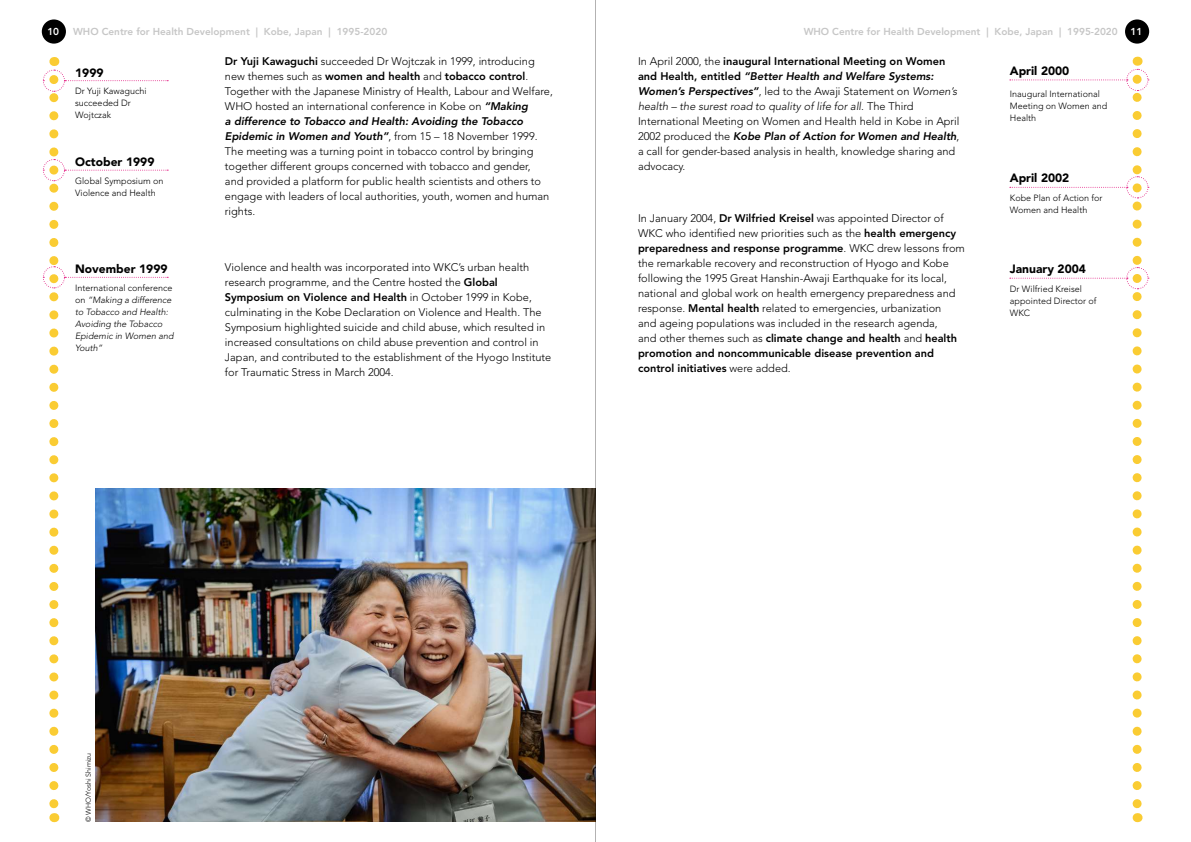
<style>
.page{position:relative;width:1191px;height:842px;background:#fff}
.page>*{position:absolute;margin:0;border:0;box-sizing:border-box;transform-origin:0 0}
.t1{font:900 12px "Avenir LT Std";color:#000}
.t2{font:300 11px/15px "Avenir LT Std";color:#000}
.t3{font:800 10px "Avenir LT Std";color:#c6c6c6}
.t4{font:800 10px "Avenir LT Std";color:#fff}
.t5{font:300 9px/12px "Avenir LT Std";color:#000}
.t6{font:italic 300 9px/12px "Avenir LT Std";color:#000}
.t7{font:300 7px "Avenir LT Std";color:#000}
.s1{font-style:normal}
.s2{font-weight:800}
.s3{font-weight:800;font-style:italic}
.s4{font-style:italic}
</style>
<div class="page">
<svg style="left:42px;top:57px;width:126px;height:765px"></svg>
<svg style="left:1009px;top:57px;width:140px;height:765px"></svg>
<img style="left:95px;top:488px;width:500px;height:333px">
<div style="left:1125px;top:19px;width:24px;height:25px;background:#000;border-radius:50%"></div>
<div style="left:42px;top:19px;width:24px;height:25px;background:#000;border-radius:50%"></div>
<hr style="left:595px;top:0;width:1px;height:842px;background:#b3b2b2">
<p class="t3" style="left:73px;top:26px;width:315px">WHO Centre for Health Development | Kobe, Japan | 1995-2020</p>
<p class="t3" style="left:803px;top:26px;width:315px">WHO Centre for Health Development | Kobe, Japan | 1995-2020</p>
<p class="t4" style="left:47px;top:26px;width:13px">10</p>
<p class="t4" style="left:1130px;top:26px;width:13px">11</p>
<p class="t1" style="left:75px;top:65px;width:30px">1999</p>
<p class="t5" style="left:75px;top:85px;width:73px">Dr Yuji Kawaguchi succeeded Dr<br>Wojtczak</p>
<p class="t1" style="left:75px;top:155px;width:81px">October 1999</p>
<p class="t5" style="left:75px;top:175px;width:90px">Global Symposium on<br>Violence and Health</p>
<p class="t1" style="left:75px;top:262px;width:94px">November 1999</p>
<p class="t6" style="left:75px;top:282px;width:100px"><span class="s1">International conference on</span> “Making a difference to Tobacco and Health:<br>Avoiding the Tobacco<br>Epidemic in Women and<br>Youth”</p>
<p class="t2" style="left:225px;top:54px;width:329px"><span class="s2">Dr Yuji Kawaguchi</span> succeeded Dr Wojtczak in 1999, introducing new themes such as <span class="s2">women and health</span> and <span class="s2">tobacco control</span>.<br>Together with the Japanese Ministry of Health, Labour and Welfare, WHO hosted an international conference in Kobe on <span class="s3">“Making<br>a difference to Tobacco and Health: Avoiding the Tobacco Epidemic in Women and Youth”</span>, from 15 – 18 November 1999.<br>The meeting was a turning point in tobacco control by bringing together different groups concerned with tobacco and gender,<br>and provided a platform for public health scientists and others to engage with leaders of local authorities, youth, women and human rights.</p>
<p class="t2" style="left:638px;top:54px;width:323px">In April 2000, the <span class="s2">inaugural International Meeting on Women and Health, entitled</span> <span class="s3">“Better Health and Welfare Systems:<br>Women’s Perspectives”</span>, led to the Awaji Statement on <span class="s4">Women’s health – the surest road to quality of life for all</span>. The Third International Meeting on Women and Health held in Kobe in April 2002 produced the <span class="s3">Kobe Plan of Action for Women and Health</span>, a call for gender-based analysis in health, knowledge sharing and advocacy.</p>
<p class="t2" style="left:638px;top:211px;width:328px">In January 2004, <span class="s2">Dr Wilfried Kreisel</span> was appointed Director of WKC who identified new priorities such as the <span class="s2">health emergency preparedness and response programme</span>. WKC drew lessons from the remarkable recovery and reconstruction of Hyogo and Kobe following the 1995 Great Hanshin-Awaji Earthquake for its local, national and global work on health emergency preparedness and response. <span class="s2">Mental health</span> related to emergencies, urbanization<br>and ageing populations was included in the research agenda,<br>and other themes such as <span class="s2">climate change and health</span> and <span class="s2">health promotion and noncommunicable disease prevention and control initiatives</span> were added.</p>
<p class="t2" style="left:225px;top:260px;width:328px">Violence and health was incorporated into WKC’s urban health research programme, and the Centre hosted the <span class="s2">Global Symposium on Violence and Health</span> in October 1999 in Kobe, culminating in the Kobe Declaration on Violence and Health. The Symposium highlighted suicide and child abuse, which resulted in increased consultations on child abuse prevention and control in Japan, and contributed to the establishment of the Hyogo Institute for Traumatic Stress in March 2004.</p>
<p class="t1" style="left:1009px;top:64px;width:61px">April 2000</p>
<p class="t5" style="left:1009px;top:88px;width:99px">Inaugural International<br>Meeting on Women and<br>Health</p>
<p class="t1" style="left:1009px;top:171px;width:61px">April 2002</p>
<p class="t5" style="left:1009px;top:192px;width:94px">Kobe Plan of Action for<br>Women and Health</p>
<p class="t1" style="left:1009px;top:262px;width:78px">January 2004</p>
<p class="t5" style="left:1009px;top:283px;width:88px">Dr Wilfried Kreisel appointed Director of<br>WKC</p>
<p class="t7" style="left:84px;top:822px;width:71px;rotate:-90deg">© WHO/Yoshi Shimizu</p>
</div>
